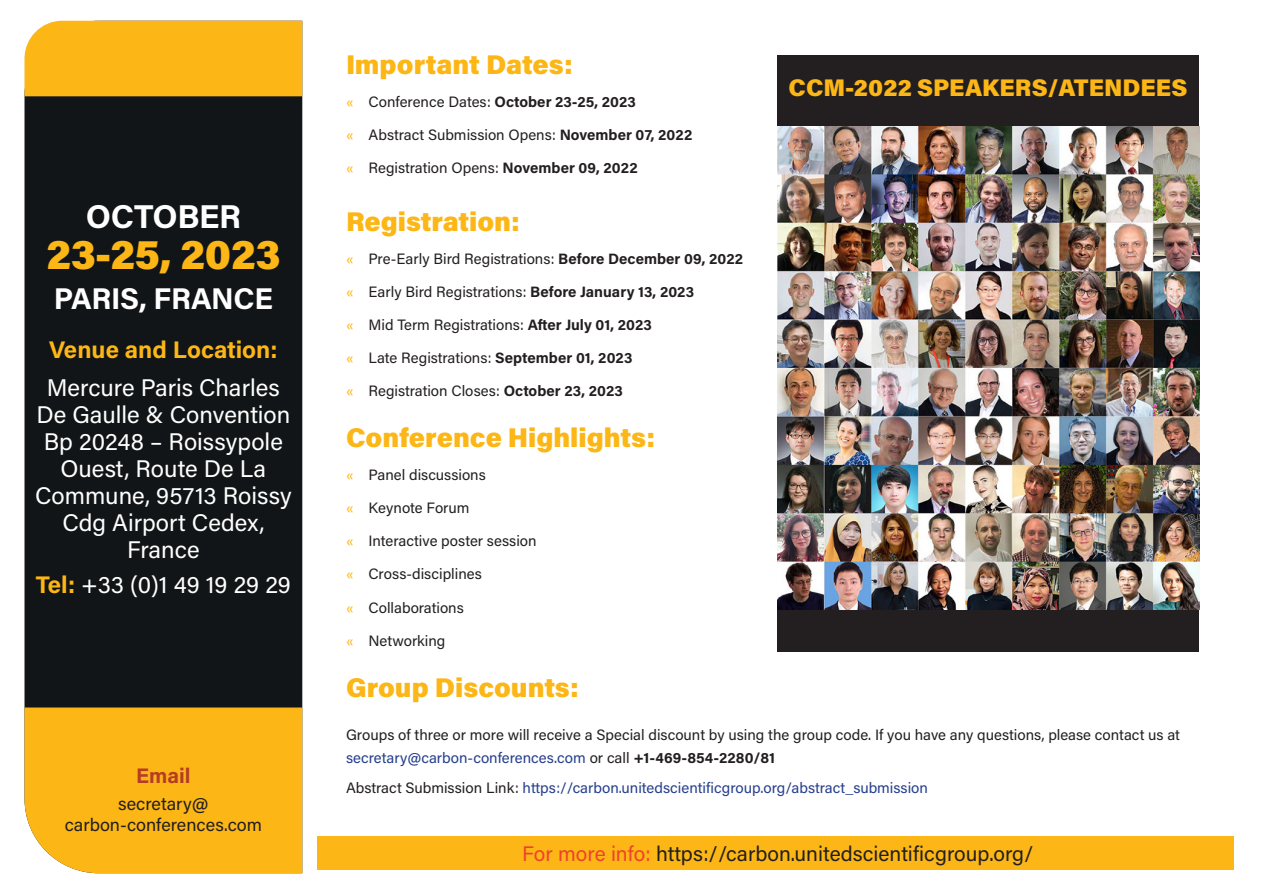
<style>
.page{position:relative;width:1263px;height:894px;background:#fff}
.page>*{position:absolute;margin:0;border:0;box-sizing:border-box;transform-origin:0 0}
.Pa1{font:900 42px "Acumin Pro";letter-spacing:-.005em;color:#fcb615}
.Pa1-2{font:700 33px "Acumin Pro";letter-spacing:-.01em;color:#fff}
.Pa1-3{font:700 30px "Acumin Pro";letter-spacing:-.015em;color:#fff}
.Pa6{font:900 27px "Acumin Pro";color:#fcb615}
.Pa1-4{font:24px/27px "Acumin Pro";color:#fff;text-align:center}
.Pa6-2{font:900 24px "Acumin Pro";color:#fcb615}
.Pa1-5{font:700 24px "Acumin Pro";color:#fcb615}
.Pa0{font:21px "Acumin Pro";color:#231f20}
.t1{font:700 21px "Acumin Pro";color:#b63c26}
.t2{font:18px/21px "Acumin Pro";color:#231f20;text-align:center}
.t3{font:15px/22.8px "Acumin Pro";color:#231f20}
.t4{font:15px "Acumin Pro";color:#253f8e}
.t5{font:700 15px "Acumin Pro";letter-spacing:.005em;color:#231f20}
.s1{font-weight:700;color:#fcb615}
.s2{font-family:"Avenir LT Std";font-weight:400;color:#fcb615}
.s3{font-weight:400}
.s4{font-family:"Avenir LT Std";color:#fcb615}
.s5{font-weight:700}
.s6{color:#253f8e}
.s7{color:#231f20}
.s8{color:#ef422e}
</style>
<div class="page">
<div style="left:25px;top:96px;width:277px;height:611px;background:#121517"></div>
<div style="left:25px;top:21px;width:277px;height:75px;background:#fcb615"></div>
<div style="left:25px;top:707px;width:277px;height:165px;background:#fcb615"></div>
<div style="left:317px;top:836px;width:916px;height:33px;background:#fcb615"></div>
<div style="left:777px;top:55px;width:422px;height:596px;background:#231f20"></div>
<img style="left:777px;top:127px;width:422px;height:482px">
<p class="Pa1-2" style="left:86px;top:193px;width:156px">OCTOBER</p>
<p class="Pa1" style="left:46px;top:224px;width:236px">23-25, 2023</p>
<p class="Pa1-3" style="left:54px;top:277px;width:220px">PARIS, FRANCE</p>
<p class="Pa1-5" style="left:49px;top:332px;width:230px">Venue and Location:</p>
<p class="Pa1-4" style="left:35px;top:373px;width:258px">Mercure Paris Charles<br>De Gaulle &amp; Convention<br>Bp 20248 – Roissypole<br>Ouest, Route De La<br>Commune, 95713 Roissy<br>Cdg Airport Cedex,<br>France</p>
<p class="Pa1-4" style="left:36px;top:570px;width:257px"><span class="s1">Tel:</span> +33 (0)1 49 19 29 29</p>
<p class="t1" style="left:136px;top:760px;width:56px">Email</p>
<p class="t2" style="left:65px;top:792px;width:199px">secretary@ carbon-conferences.com</p>
<p class="Pa6" style="left:346px;top:45px;width:228px">Important Dates:</p>
<p class="t5" style="left:346px;top:91px;width:291px"><span class="s2">«</span> <span class="s3">Conference Dates:</span> October 23-25, 2023</p>
<p class="t3" style="left:346px;top:123px;width:348px"><span class="s4">«</span> Abstract Submission Opens: <span class="s5">November 07, 2022</span></p>
<p class="t3" style="left:346px;top:156px;width:293px"><span class="s4">«</span> Registration Opens: <span class="s5">November 09, 2022</span></p>
<p class="Pa6" style="left:346px;top:202px;width:175px">Registration:</p>
<p class="t3" style="left:346px;top:247px;width:399px"><span class="s4">«</span> Pre-Early Bird Registrations: <span class="s5">Before December 09, 2022</span></p>
<p class="t3" style="left:346px;top:280px;width:349px"><span class="s4">«</span> Early Bird Registrations: <span class="s5">Before January 13, 2023</span></p>
<p class="t3" style="left:346px;top:313px;width:307px"><span class="s4">«</span> Mid Term Registrations: <span class="s5">After July 01, 2023</span></p>
<p class="t3" style="left:346px;top:346px;width:288px"><span class="s4">«</span> Late Registrations: <span class="s5">September 01, 2023</span></p>
<p class="t3" style="left:346px;top:379px;width:278px"><span class="s4">«</span> Registration Closes: <span class="s5">October 23, 2023</span></p>
<p class="Pa6" style="left:346px;top:418px;width:311px">Conference Highlights:</p>
<p class="t3" style="left:346px;top:463px;width:141px"><span class="s4">«</span> Panel discussions</p>
<p class="t3" style="left:346px;top:496px;width:125px"><span class="s4">«</span> Keynote Forum</p>
<p class="t3" style="left:346px;top:529px;width:192px"><span class="s4">«</span> Interactive poster session</p>
<p class="t3" style="left:346px;top:562px;width:137px"><span class="s4">«</span> Cross-disciplines</p>
<p class="t3" style="left:346px;top:595px;width:119px"><span class="s4">«</span> Collaborations</p>
<p class="t3" style="left:346px;top:628px;width:101px"><span class="s4">«</span> Networking</p>
<p class="Pa6" style="left:346px;top:668px;width:234px">Group Discounts:</p>
<p class="t3" style="left:346px;top:722px;width:835px">Groups of three or more will receive a Special discount by using the group code. If you have any questions, please contact us at <span class="s6">secretary@carbon-conferences.com</span> or call <span class="s5">+1-469-854-2280/81</span></p>
<p class="t4" style="left:346px;top:776px;width:583px"><span class="s7">Abstract Submission Link:</span> https://carbon.unitedscientificgroup.org/abstract_submission</p>
<p class="Pa6-2" style="left:788px;top:71px;width:400px">CCM-2022 SPEAKERS/ATENDEES</p>
<p class="Pa0" style="left:522px;top:838px;width:513px"><span class="s8">For more info:</span> https://carbon.unitedscientificgroup.org/</p>
</div>
